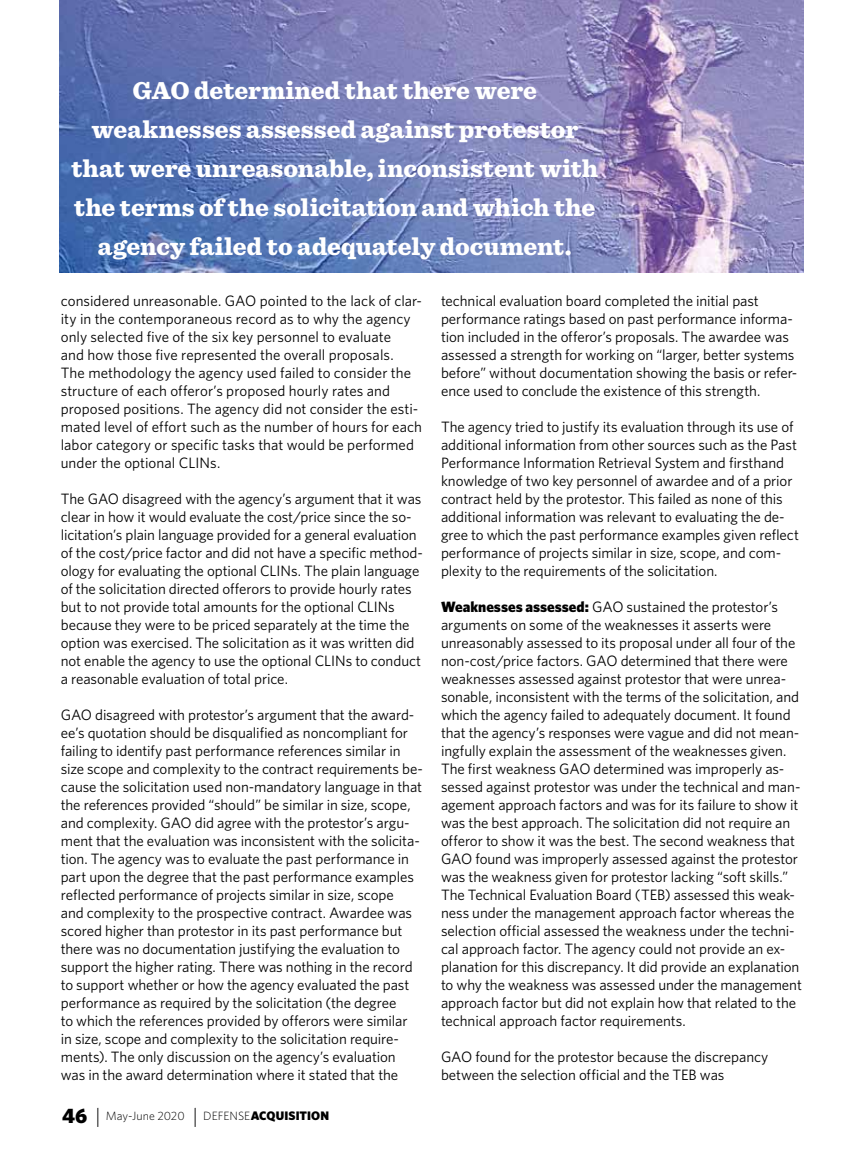
<style>
.page{position:relative;width:864px;height:1161px;background:#fff}
.page>*{position:absolute;margin:0;border:0;box-sizing:border-box;transform-origin:0 0}
.t1{font:900 25.5px/39px "Sentinel";color:#fff;text-align:center}
.body_text{font:15px/18px "Whitney";letter-spacing:-.005em;color:#000}
.t2{font:300 12px "Whitney";color:#000}
.s1{font-weight:900;font-size:21px}
.s2{font-size:21px}
.s3{font-weight:900;font-size:12.3px}
.s4{font-weight:900}
</style>
<div class="page">
<img style="left:60px;top:0;width:743px;height:273px">
<h1 class="t1" style="left:71px;top:70px;width:528px">GAO determined that there were weaknesses assessed against protestor that were unreasonable, inconsistent with the terms of the solicitation and which the agency failed to adequately document.</h1>
<p class="body_text" style="left:61px;top:292px;width:363px">considered unreasonable. GAO pointed to the lack of clar&shy;ity in the contemporaneous record as to why the agency only selected five of the six key personnel to evaluate<br>and how those five represented the overall proposals.<br>The methodology the agency used failed to consider the structure of each offeror’s proposed hourly rates and proposed positions. The agency did not consider the esti&shy;mated level of effort such as the number of hours for each labor category or specific tasks that would be performed under the optional CLINs.</p>
<p class="body_text" style="left:61px;top:490px;width:364px">The GAO disagreed with the agency’s argument that it was clear in how it would evaluate the cost/price since the so&shy;licitation’s plain language provided for a general evaluation of the cost/price factor and did not have a specific method&shy;ology for evaluating the optional CLINs. The plain language of the solicitation directed offerors to provide hourly rates but to not provide total amounts for the optional CLINs because they were to be priced separately at the time the option was exercised. The solicitation as it was written did not enable the agency to use the optional CLINs to conduct a reasonable evaluation of total price.</p>
<p class="body_text" style="left:61px;top:706px;width:364px">GAO disagreed with protestor’s argument that the award&shy;ee’s quotation should be disqualified as noncompliant for failing to identify past performance references similar in size scope and complexity to the contract requirements be&shy;cause the solicitation used non-mandatory language in that the references provided “should” be similar in size, scope, and complexity. GAO did agree with the protestor’s argu&shy;ment that the evaluation was inconsistent with the solicita&shy;tion. The agency was to evaluate the past performance in part upon the degree that the past performance examples reflected performance of projects similar in size, scope<br>and complexity to the prospective contract. Awardee was scored higher than protestor in its past performance but there was no documentation justifying the evaluation to support the higher rating. There was nothing in the record to support whether or how the agency evaluated the past performance as required by the solicitation (the degree<br>to which the references provided by offerors were similar<br>in size, scope and complexity to the solicitation require&shy;ments). The only discussion on the agency’s evaluation was in the award determination where it stated that the</p>
<p class="t2" style="left:62px;top:1108px;width:268px"><span class="s1">46</span> <span class="s2">|</span> May-June 2020 <span class="s2">|</span> DEFENSE<span class="s3">ACQUISITION</span></p>
<p class="body_text" style="left:441px;top:292px;width:358px">technical evaluation board completed the initial past performance ratings based on past performance informa&shy;tion included in the offeror’s proposals. The awardee was assessed a strength for working on “larger, better systems before” without documentation showing the basis or refer&shy;ence used to conclude the existence of this strength.</p>
<p class="body_text" style="left:441px;top:418px;width:360px">The agency tried to justify its evaluation through its use of additional information from other sources such as the Past Performance Information Retrieval System and firsthand knowledge of two key personnel of awardee and of a prior contract held by the protestor. This failed as none of this additional information was relevant to evaluating the de&shy;gree to which the past performance examples given reflect performance of projects similar in size, scope, and com&shy;plexity to the requirements of the solicitation.</p>
<p class="body_text" style="left:441px;top:598px;width:363px"><span class="s4">Weaknesses assessed:</span> GAO sustained the protestor’s arguments on some of the weaknesses it asserts were unreasonably assessed to its proposal under all four of the non-cost/price factors. GAO determined that there were weaknesses assessed against protestor that were unrea&shy;sonable, inconsistent with the terms of the solicitation, and which the agency failed to adequately document. It found that the agency’s responses were vague and did not mean&shy;ingfully explain the assessment of the weaknesses given.<br>The first weakness GAO determined was improperly as&shy;sessed against protestor was under the technical and man&shy;agement approach factors and was for its failure to show it was the best approach. The solicitation did not require an offeror to show it was the best. The second weakness that GAO found was improperly assessed against the protestor was the weakness given for protestor lacking “soft skills.” The Technical Evaluation Board (TEB) assessed this weak&shy;ness under the management approach factor whereas the selection official assessed the weakness under the techni&shy;cal approach factor. The agency could not provide an ex&shy;planation for this discrepancy. It did provide an explanation to why the weakness was assessed under the management approach factor but did not explain how that related to the technical approach factor requirements.</p>
<p class="body_text" style="left:441px;top:1048px;width:329px">GAO found for the protestor because the discrepancy between the selection official and the TEB was</p>
</div>
